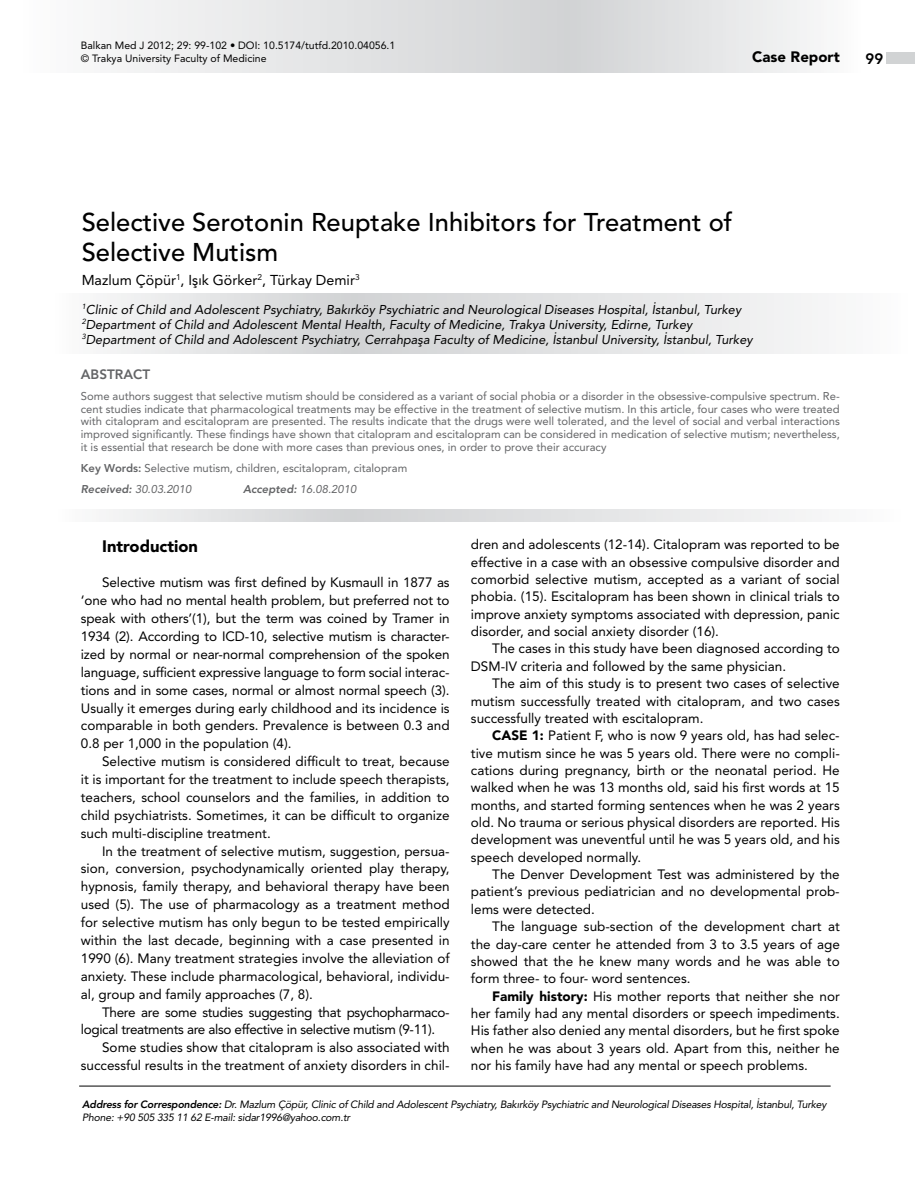
<style>
.page{position:relative;width:915px;height:1191px;background:#fff}
.page>*{position:absolute;margin:0;border:0;box-sizing:border-box;transform-origin:0 0}
.t1{font:500 25.5px/30px "Avenir LT Std";color:#000}
.t2{font:900 16.5px "Avenir LT Std";color:#000}
.t3{font:900 15px "Avenir LT Std";color:#000}
.t4{font:800 15px "Avenir LT Std";color:#000}
.t5{font:14.25px "Avenir LT Std";color:#000}
.t6{font:13.5px/17.4px "Avenir LT Std";color:#000;text-align:justify}
.t7{font:13.5px/17.9px "Avenir LT Std";letter-spacing:-.025em;color:#000}
.t8{font:800 13.5px "Avenir LT Std";color:#636466}
.t9{font:italic 12.75px/15px "Avenir LT Std";color:#000}
.t10{font:11.25px/12.8px "Avenir LT Std";color:#636466;text-align:justify}
.t11{font:italic 11.25px "Avenir LT Std";color:#636466}
.t12{font:italic 10.5px/12.8px "Avenir LT Std";letter-spacing:-.02em;color:#000}
.t13{font:10.5px/13.2px "Avenir LT Std";color:#000}
.s1{font-weight:800}
.s2{font-weight:800;font-style:italic}
.s3{font-style:italic}
.s4{font-weight:900}
</style>
<div class="page">
<svg style="left:111px;top:0;width:703px;height:72px"></svg>
<svg style="left:103px;top:294px;width:715px;height:60px"></svg>
<div style="left:885px;top:53px;width:29px;height:11px;background:#d1d3d4"></div>
<hr style="left:79px;top:1085px;width:751px;height:1px;background:#000">
<svg style="left:106px;top:509px;width:706px;height:13px"></svg>
<p class="t13" style="left:81px;top:38px;width:316px">Balkan Med J 2012; 29: 99-102 • DOI: 10.5174/tutfd.2010.04056.1 © Trakya University Faculty of Medicine</p>
<p class="t3" style="left:752px;top:48px;width:89px">Case Report</p>
<p class="t4" style="left:865px;top:49px;width:19px">99</p>
<h1 class="t1" style="left:82px;top:207px;width:652px">Selective Serotonin Reuptake Inhibitors for Treatment of<br>Selective Mutism</h1>
<p class="t5" style="left:82px;top:271px;width:279px">Mazlum Çöpür<sup>1</sup>, Işık Görker<sup>2</sup>, Türkay Demir<sup>3</sup></p>
<p class="t9" style="left:82px;top:302px;width:672px"><sup>1</sup>Clinic of Child and Adolescent Psychiatry, Bakırköy Psychiatric and Neurological Diseases Hospital, İstanbul, Turkey<br><sup>2</sup>Department of Child and Adolescent Mental Health, Faculty of Medicine, Trakya University, Edirne, Turkey<br><sup>3</sup>Department of Child and Adolescent Psychiatry, Cerrahpaşa Faculty of Medicine, İstanbul University, İstanbul, Turkey</p>
<p class="t8" style="left:81px;top:366px;width:71px">ABSTRACT</p>
<p class="t10" style="left:81px;top:389px;width:760px">Some authors suggest that selective mutism should be considered as a variant of social phobia or a disorder in the obsessive-compulsive spectrum. Re&shy;cent studies indicate that pharmacological treatments may be effective in the treatment of selective mutism. In this article, four cases who were treated with citalopram and escitalopram are presented. The results indicate that the drugs were well tolerated, and the level of social and verbal interactions improved significantly. These findings have shown that citalopram and escitalopram can be considered in medication of selective mutism; nevertheless, it is essential that research be done with more cases than previous ones, in order to prove their accuracy</p>
<p class="t10" style="left:81px;top:457px;width:328px;line-height:21.3px"><span class="s1">Key Words:</span> Selective mutism, children, escitalopram, citalopram<br><span class="s2">Received:</span> <span class="s3">30.03.2010</span></p>
<p class="t11" style="left:243px;top:483px;width:115px"><span class="s1">Accepted:</span> 16.08.2010</p>
<p class="t2" style="left:102px;top:535px;width:97px">Introduction</p>
<p class="t6" style="left:81px;top:574px;width:370px;line-height:17.9px;text-indent:21px">Selective mutism was first defined by Kusmaull in 1877 as ‘one who had no mental health problem, but preferred not to speak with others’(1), but the term was coined by Tramer in 1934 (2). According to ICD-10, selective mutism is character&shy;ized by normal or near-normal comprehension of the spoken language, sufficient expressive language to form social interac&shy;tions and in some cases, normal or almost normal speech (3).<br>Usually it emerges during early childhood and its incidence is comparable in both genders. Prevalence is between 0.3 and 0.8 per 1,000 in the population (4).</p>
<p class="t6" style="left:81px;top:752px;width:370px;line-height:17.9px;text-indent:21px">Selective mutism is considered difficult to treat, because it is important for the treatment to include speech therapists, teachers, school counselors and the families, in addition to child psychiatrists. Sometimes, it can be difficult to organize such multi-discipline treatment.</p>
<p class="t6" style="left:81px;top:842px;width:370px;line-height:17.9px;text-indent:21px">In the treatment of selective mutism, suggestion, persua&shy;sion, conversion, psychodynamically oriented play therapy, hypnosis, family therapy, and behavioral therapy have been used (5). The use of pharmacology as a treatment method for selective mutism has only begun to be tested empirically within the last decade, beginning with a case presented in 1990 (6). Many treatment strategies involve the alleviation of anxiety. These include pharmacological, behavioral, individu&shy;al, group and family approaches (7, 8).</p>
<p class="t7" style="left:81px;top:1003px;width:370px;text-indent:21px">There are some studies suggesting that psychopharmaco&shy;logical treatments are also effective in selective mutism (9-11).</p>
<p class="t6" style="left:81px;top:1038px;width:370px;line-height:17.9px;text-align:right">Some studies show that citalopram is also associated with successful results in the treatment of anxiety disorders in chil-</p>
<p class="t6" style="left:471px;top:536px;width:370px">dren and adolescents (12-14). Citalopram was reported to be effective in a case with an obsessive compulsive disorder and comorbid selective mutism, accepted as a variant of social phobia. (15). Escitalopram has been shown in clinical trials to improve anxiety symptoms associated with depression, panic disorder, and social anxiety disorder (16).</p>
<p class="t6" style="left:471px;top:640px;width:370px;text-indent:21px">The cases in this study have been diagnosed according to<br>DSM-IV criteria and followed by the same physician.</p>
<p class="t6" style="left:471px;top:675px;width:370px;text-indent:21px">The aim of this study is to present two cases of selective mutism successfully treated with citalopram, and two cases successfully treated with escitalopram.</p>
<p class="t6" style="left:471px;top:727px;width:370px;text-indent:21px"><span class="s4">CASE 1:</span> Patient F, who is now 9 years old, has had selec&shy;tive mutism since he was 5 years old. There were no compli&shy;cations during pregnancy, birth or the neonatal period. He walked when he was 13 months old, said his first words at 15 months, and started forming sentences when he was 2 years old. No trauma or serious physical disorders are reported. His development was uneventful until he was 5 years old, and his speech developed normally.</p>
<p class="t6" style="left:471px;top:865px;width:370px;text-indent:21px">The Denver Development Test was administered by the patient’s previous pediatrician and no developmental prob&shy;lems were detected.</p>
<p class="t6" style="left:471px;top:917px;width:370px;text-indent:21px">The language sub-section of the development chart at the day-care center he attended from 3 to 3.5 years of age showed that the he knew many words and he was able to form three- to four- word sentences.</p>
<p class="t6" style="left:471px;top:987px;width:370px;text-indent:21px"><span class="s4">Family history:</span> His mother reports that neither she nor her family had any mental disorders or speech impediments.<br>His father also denied any mental disorders, but he first spoke when he was about 3 years old. Apart from this, neither he nor his family have had any mental or speech problems.</p>
<p class="t12" style="left:82px;top:1098px;width:745px"><span class="s1">Address for Correspondence:</span> Dr. Mazlum Çöpür, Clinic of Child and Adolescent Psychiatry, Bakırköy Psychiatric and Neurological Diseases Hospital, İstanbul, Turkey<br>Phone: +90 505 335 11 62 E-mail: sidar1996@yahoo.com.tr</p>
</div>
